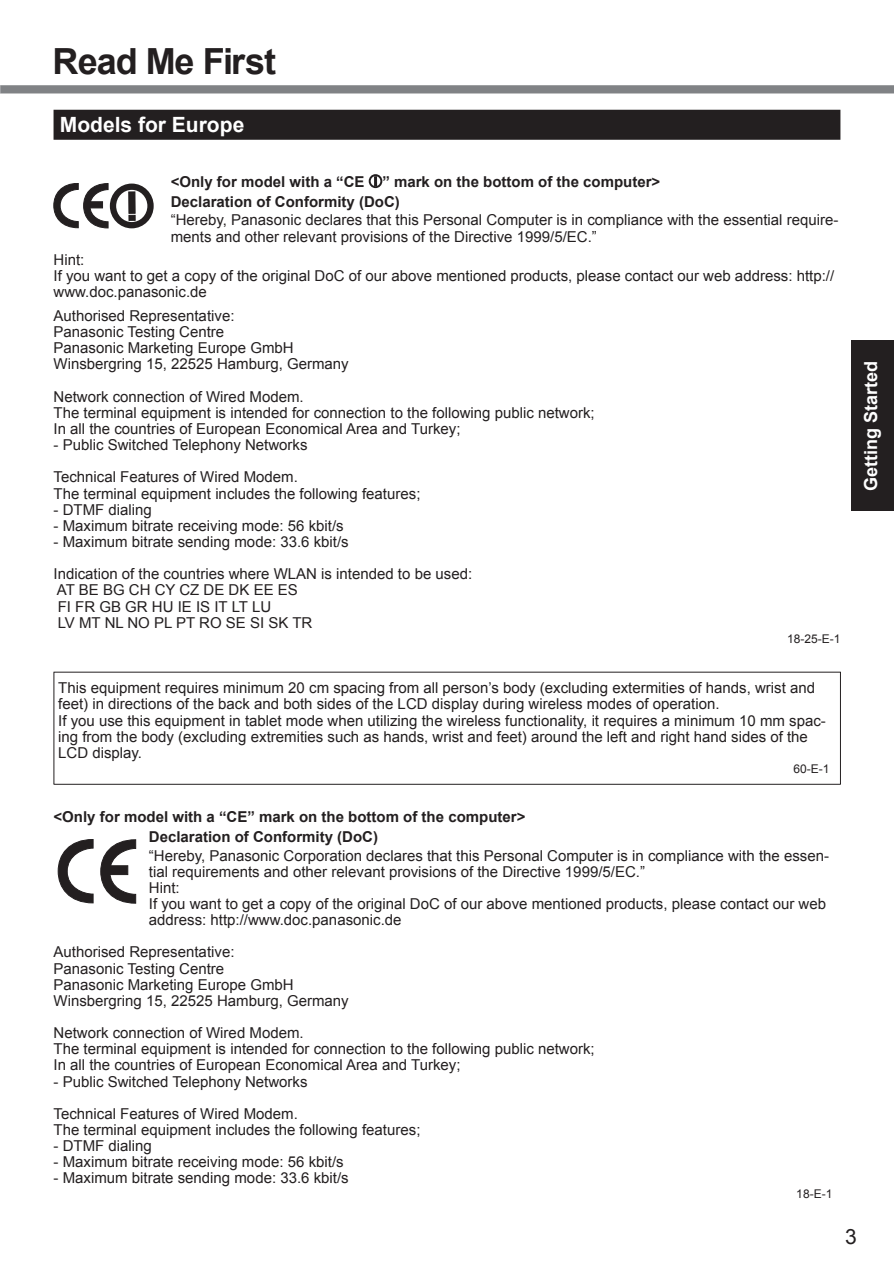
<style>
.page{position:relative;width:894px;height:1264px;background:#fff}
.page>*{position:absolute;margin:0;border:0;box-sizing:border-box;transform-origin:0 0}
.t1{font:700 36px "Arial";letter-spacing:-.03em;color:#231f20}
.t2{font:700 21px "Arial";color:#fff}
.t3{font:21px "Arial";color:#231f20}
.t4{font:700 18px "Arial";color:#fff}
.t5{font:15px/16.2px "Arial";color:#231f20}
.t6{font:700 15px/20.4px "Arial";color:#231f20}
.t7{font:12px "Arial";color:#231f20}
</style>
<div class="page">
<div style="left:851px;top:340px;width:43px;height:170px;background:#231f20"></div>
<div style="left:0;top:85px;width:894px;height:8px;background:#808285"></div>
<div style="left:54px;top:110px;width:786px;height:30px;background:#231f20"></div>
<svg style="left:369px;top:174px;width:13px;height:14px"></svg>
<svg style="left:374px;top:177px;width:3px;height:9px"></svg>
<hr style="left:54px;top:671px;width:787px;height:1px;background:#231f20">
<hr style="left:54px;top:672px;width:1px;height:111px;background:#231f20">
<hr style="left:840px;top:672px;width:1px;height:111px;background:#231f20">
<hr style="left:54px;top:783px;width:787px;height:1px;background:#231f20">
<svg style="left:58px;top:839px;width:36px;height:64px"></svg>
<svg style="left:100px;top:839px;width:36px;height:64px"></svg>
<div style="left:106px;top:865px;width:22px;height:9px;background:#231f20;border:1px solid #231f20"></div>
<svg style="left:54px;top:183px;width:54px;height:45px"></svg>
<div style="left:87px;top:201px;width:16px;height:7px;background:#231f20;border:1px solid #231f20"></div>
<svg style="left:110px;top:183px;width:44px;height:45px"></svg>
<div style="left:128px;top:192px;width:7px;height:21px;background:#231f20;border:1px solid #231f20"></div>
<svg style="left:129px;top:215px;width:6px;height:5px"></svg>
<h1 class="t1" style="left:52px;top:41px;width:225px">Read Me First</h1>
<h2 class="t2" style="left:60px;top:113px;width:186px">Models for Europe</h2>
<p class="t6" style="left:171px;top:171px;width:491px">&lt;Only for model with a “CE ” mark on the bottom of the computer&gt;<br>Declaration of Conformity (DoC)</p>
<p class="t5" style="left:171px;top:212px;width:669px">“Hereby, Panasonic declares that this Personal Computer is in compliance with the essential require&shy;ments and other relevant provisions of the Directive 1999/5/EC.”</p>
<p class="t5" style="left:54px;top:252px;width:782px">Hint:<br>If you want to get a copy of the original DoC of our above mentioned products, please contact our web address: http:// www.doc.panasonic.de</p>
<p class="t5" style="left:54px;top:308px;width:297px">Authorised Representative:<br>Panasonic Testing Centre<br>Panasonic Marketing Europe GmbH<br>Winsbergring 15, 22525 Hamburg, Germany</p>
<p class="t5" style="left:54px;top:388px;width:543px">Network connection of Wired Modem.<br>The terminal equipment is intended for connection to the following public network;<br>In all the countries of European Economical Area and Turkey;</p>
<p class="t5" style="left:54px;top:429px;width:255px;line-height:32.2px">- Public Switched Telephony Networks<br>Technical Features of Wired Modem.</p>
<p class="t5" style="left:54px;top:485px;width:368px">The terminal equipment includes the following features;</p>
<p class="t5" style="left:54px;top:501px;width:100px">- DTMF dialing</p>
<p class="t5" style="left:54px;top:517px;width:292px">- Maximum bitrate receiving mode: 56 kbit/s</p>
<p class="t5" style="left:54px;top:525px;width:420px;line-height:32.2px">- Maximum bitrate sending mode: 33.6 kbit/s<br>Indication of the countries where WLAN is intended to be used:</p>
<p class="t5" style="left:57px;top:582px;width:257px">AT BE BG CH CY CZ DE DK EE ES<br>FI FR GB GR HU IE IS IT LT LU<br>LV MT NL NO PL PT RO SE SI SK TR</p>
<p class="t7" style="left:787px;top:631px;width:55px">18-25-E-1</p>
<p class="t5" style="left:58px;top:679px;width:769px">This equipment requires minimum 20 cm spacing from all person’s body (excluding extermities of hands, wrist and feet) in directions of the back and both sides of the LCD display during wireless modes of operation.<br>If you use this equipment in tablet mode when utilizing the wireless functionality, it requires a minimum 10 mm spac&shy;ing from the body (excluding extremities such as hands, wrist and feet) around the left and right hand sides of the LCD display.</p>
<p class="t7" style="left:793px;top:761px;width:38px">60-E-1</p>
<p class="t6" style="left:149px;top:806px;width:378px;text-indent:-95px">&lt;Only for model with a “CE” mark on the bottom of the computer&gt;<br>Declaration of Conformity (DoC)</p>
<p class="t5" style="left:149px;top:847px;width:681px">“Hereby, Panasonic Corporation declares that this Personal Computer is in compliance with the essen&shy;tial requirements and other relevant provisions of the Directive 1999/5/EC.”<br>Hint:<br>If you want to get a copy of the original DoC of our above mentioned products, please contact our web address: http://www.doc.panasonic.de</p>
<p class="t5" style="left:54px;top:943px;width:297px">Authorised Representative:<br>Panasonic Testing Centre<br>Panasonic Marketing Europe GmbH<br>Winsbergring 15, 22525 Hamburg, Germany</p>
<p class="t5" style="left:54px;top:1024px;width:543px">Network connection of Wired Modem.<br>The terminal equipment is intended for connection to the following public network;<br>In all the countries of European Economical Area and Turkey;</p>
<p class="t5" style="left:54px;top:1064px;width:255px;line-height:32.2px">- Public Switched Telephony Networks<br>Technical Features of Wired Modem.</p>
<p class="t5" style="left:54px;top:1121px;width:368px">The terminal equipment includes the following features;</p>
<p class="t5" style="left:54px;top:1137px;width:100px">- DTMF dialing</p>
<p class="t5" style="left:54px;top:1153px;width:292px">- Maximum bitrate receiving mode: 56 kbit/s</p>
<p class="t5" style="left:54px;top:1169px;width:297px">- Maximum bitrate sending mode: 33.6 kbit/s</p>
<p class="t7" style="left:796px;top:1187px;width:38px">18-E-1</p>
<p class="t4" style="left:861px;top:490px;width:132px;rotate:-90deg">Getting Started</p>
<h2 class="t3" style="left:845px;top:1224px;width:13px">3</h2>
</div>
